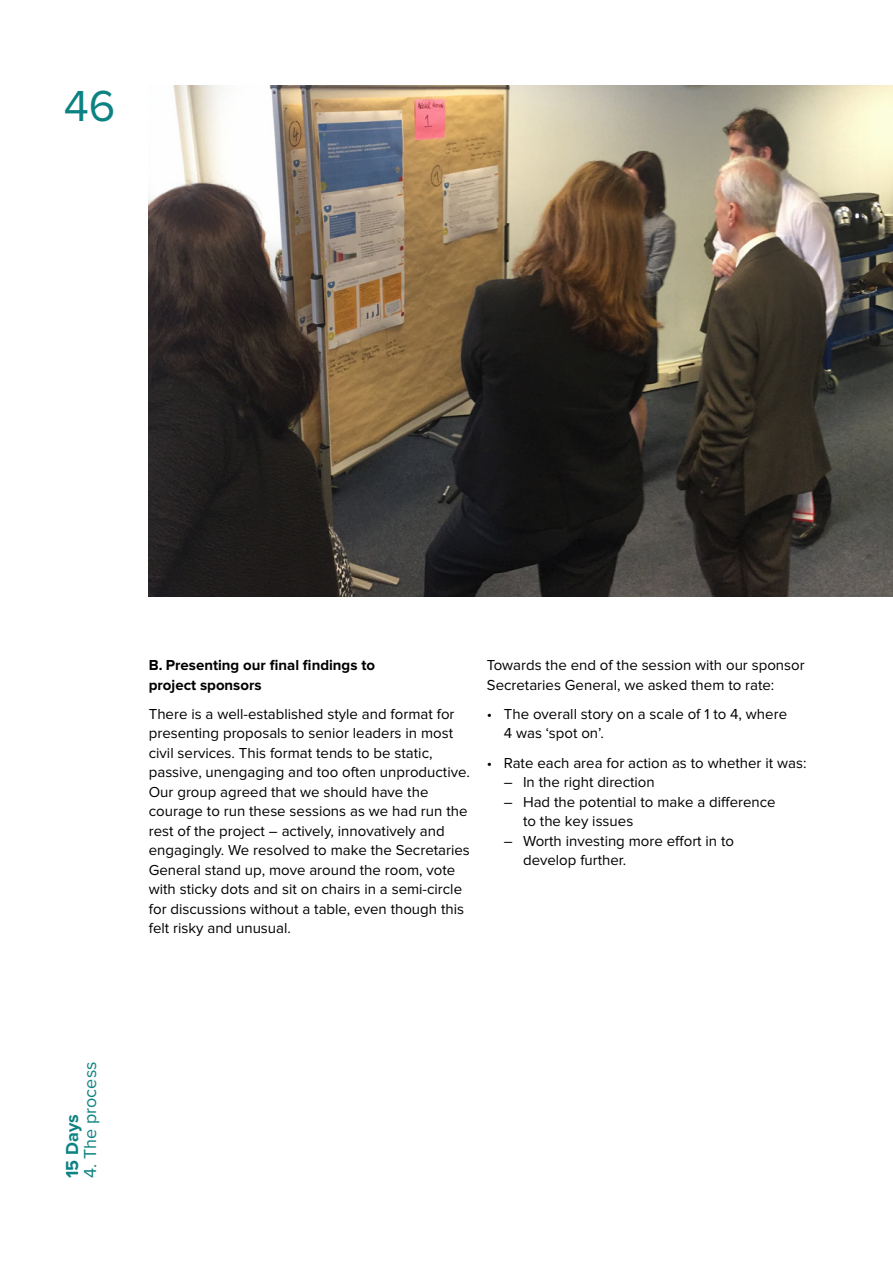
<style>
.page{position:relative;width:893px;height:1263px;background:#fff}
.page>*{position:absolute;margin:0;border:0;box-sizing:border-box;transform-origin:0 0}
.t1{font:45px "Proxima Nova";color:#0d8282}
.t2{font:18px "Proxima Nova";color:#0d8282}
.t3{font:700 18px "Proxima Nova";color:#0d8282}
.t4{font:15px/19.5px "Proxima Nova";color:#000}
.t5{font:700 15px/19.5px "Proxima Nova";color:#000}
</style>
<div class="page">
<img style="left:149px;top:85px;width:744px;height:512px">
<h1 class="t1" style="left:64px;top:85px;width:53px">46</h1>
<p class="t5" style="left:149px;top:656px;width:228px">B. Presenting our final findings to project sponsors</p>
<p class="t4" style="left:149px;top:705px;width:323px">There is a well-established style and format for presenting proposals to senior leaders in most civil services. This format tends to be static, passive, unengaging and too often unproductive.<br>Our group agreed that we should have the courage to run these sessions as we had run the rest of the project – actively, innovatively and engagingly. We resolved to make the Secretaries General stand up, move around the room, vote with sticky dots and sit on chairs in a semi-circle for discussions without a table, even though this felt risky and unusual.</p>
<p class="t4" style="left:487px;top:656px;width:319px">Towards the end of the session with our sponsor<br>Secretaries General, we asked them to rate:</p>
<p class="t4" style="left:504px;top:705px;width:285px;text-indent:-17px">• The overall story on a scale of 1 to 4, where<br>4 was ‘spot on’.</p>
<p class="t4" style="left:487px;top:753px;width:321px">• Rate each area for action as to whether it was:</p>
<p class="t4" style="left:504px;top:773px;width:152px">– In the right direction</p>
<p class="t4" style="left:523px;top:792px;width:254px;text-indent:-19px">– Had the potential to make a difference to the key issues</p>
<p class="t4" style="left:523px;top:831px;width:213px;text-indent:-19px">– Worth investing more effort in to develop further.</p>
<p class="t2" style="left:82px;top:1178px;width:118px;rotate:-90deg">4. The process</p>
<p class="t3" style="left:64px;top:1178px;width:65px;rotate:-90deg">15 Days</p>
</div>
